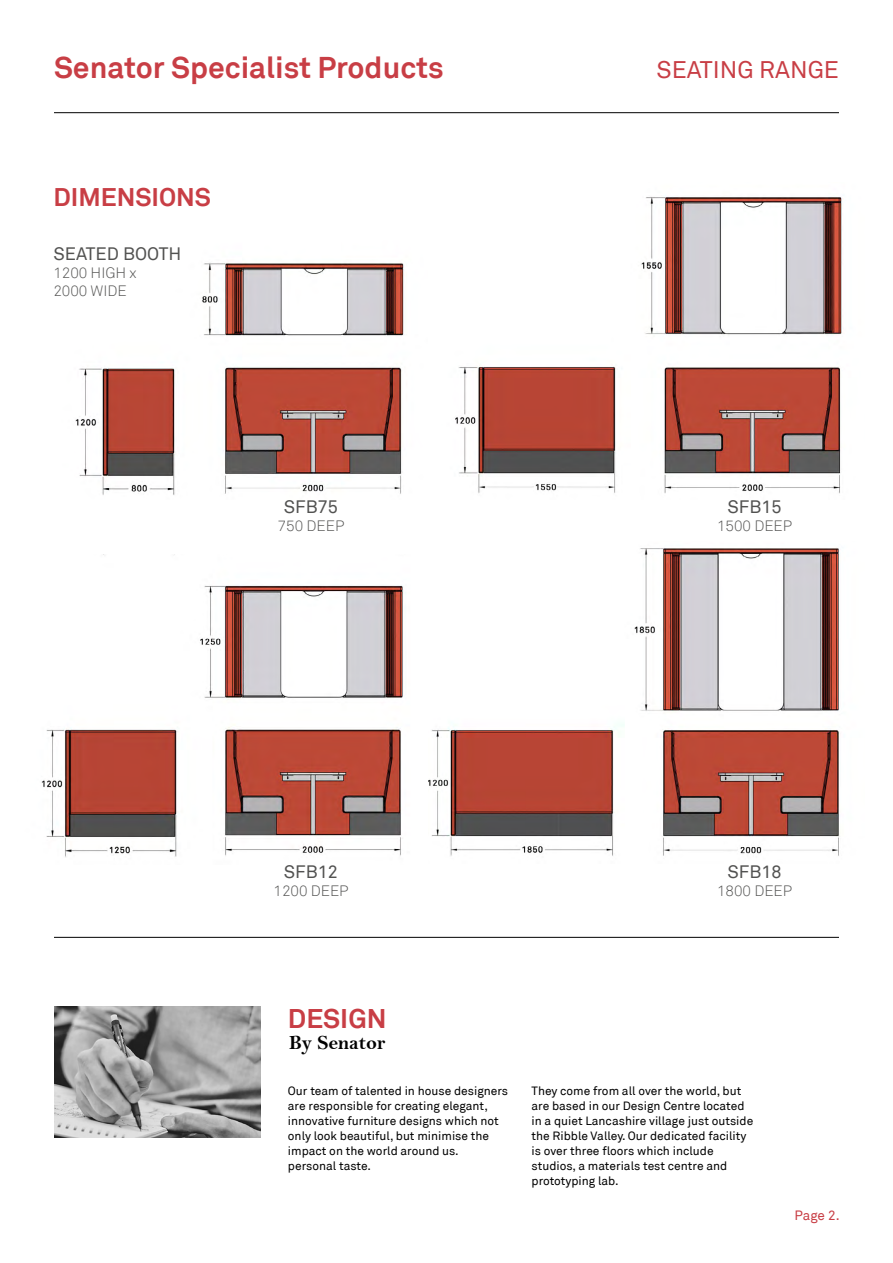
<style>
.page{position:relative;width:893px;height:1263px;background:#fff}
.page>*{position:absolute;margin:0;border:0;box-sizing:border-box;transform-origin:0 0}
.t1{font:700 30px "Akkurat";color:#c83e45}
.t2{font:700 27px "Akkurat";color:#c83e45}
.t3{font:700 25.5px "Akkurat";color:#c83e45}
.t4{font:24px "Akkurat";color:#c83e45}
.t5{font:20.25px "Bell MT Bold";color:#000}
.t6{font:18px "Akkurat";color:#525251}
.t7{font:300 15px/18px "Akkurat";color:#525251}
.t8{font:13.5px "Akkurat";color:#c83e45}
.t9{font:12px/15px "Akkurat";color:#000}
</style>
<div class="page">
<img style="left:41px;top:554px;width:365px;height:303px">
<img style="left:429px;top:547px;width:411px;height:309px">
<img style="left:75px;top:262px;width:329px;height:233px">
<img style="left:455px;top:196px;width:387px;height:298px">
<hr style="left:54px;top:937px;width:785px;height:1px;background:#000">
<img style="left:54px;top:1006px;width:206px;height:132px">
<hr style="left:54px;top:112px;width:785px;height:1px;background:#000">
<h1 class="t1" style="left:54px;top:48px;width:391px">Senator Specialist Products</h1>
<h3 class="t4" style="left:656px;top:56px;width:184px">SEATING RANGE</h3>
<h3 class="t3" style="left:53px;top:181px;width:159px">DIMENSIONS</h3>
<h3 class="t6" style="left:53px;top:243px;width:130px">SEATED BOOTH</h3>
<p class="t7" style="left:53px;top:264px;width:85px">1200 HIGH x<br>2000 WIDE</p>
<h3 class="t6" style="left:284px;top:496px;width:56px">SFB75</h3>
<p class="t7" style="left:278px;top:517px;width:68px">750 DEEP</p>
<h3 class="t6" style="left:727px;top:496px;width:56px">SFB15</h3>
<p class="t7" style="left:717px;top:517px;width:77px">1500 DEEP</p>
<h3 class="t6" style="left:284px;top:861px;width:56px">SFB12</h3>
<p class="t7" style="left:273px;top:882px;width:77px">1200 DEEP</p>
<h3 class="t6" style="left:727px;top:861px;width:56px">SFB18</h3>
<p class="t7" style="left:717px;top:882px;width:77px">1800 DEEP</p>
<h2 class="t2" style="left:288px;top:1001px;width:100px">DESIGN</h2>
<h3 class="t5" style="left:289px;top:1030px;width:98px">By Senator</h3>
<p class="t9" style="left:288px;top:1084px;width:222px">Our team of talented in house designers are responsible for creating elegant, innovative furniture designs which not only look beautiful, but minimise the impact on the world around us. personal taste.</p>
<p class="t9" style="left:531px;top:1084px;width:223px">They come from all over the world, but are based in our Design Centre located in a quiet Lancashire village just outside the Ribble Valley. Our dedicated facility is over three floors which include studios, a materials test centre and prototyping lab.</p>
<p class="t8" style="left:794px;top:1207px;width:47px">Page 2.</p>
</div>
